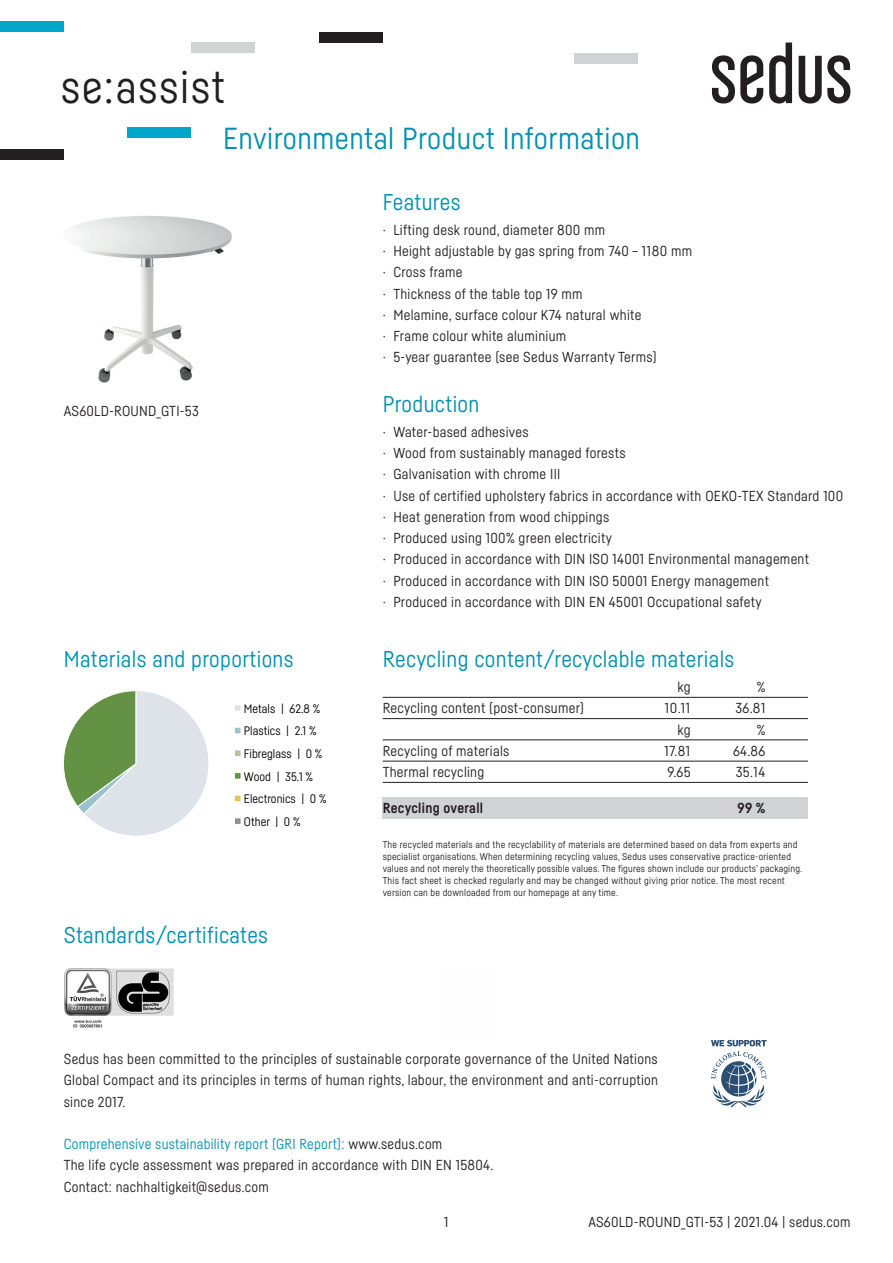
<style>
.page{position:relative;width:893px;height:1263px;background:#fff}
.page>*{position:absolute;margin:0;border:0;box-sizing:border-box;transform-origin:0 0}
.t1{font:45px "Sedus Sans";letter-spacing:.03em;color:#231f20}
.t2{font:30px "Sedus Sans";letter-spacing:.015em;color:#0091b2}
.t3{font:22.5px "Sedus Sans";letter-spacing:.015em;color:#0091b2}
.t4{font:14.25px/21.3px "Sedus Sans";letter-spacing:.02em;color:#231f20}
.t5{font:700 14.25px "Sedus Sans";letter-spacing:.02em;color:#231f20}
.t6{font:12.15px/22.6px "Sedus Sans";color:#000}
.t7{font:9.75px/12px "Sedus Sans";letter-spacing:.02em;color:#231f20}
.s1{color:#0091b2}
</style>
<div class="page">
<div style="left:383px;top:797px;width:425px;height:22px;background:#d1d2d4"></div>
<img style="left:70px;top:216px;width:162px;height:167px">
<svg style="left:712px;top:55px;width:51px;height:49px"></svg>
<svg style="left:769px;top:43px;width:23px;height:61px"></svg>
<svg style="left:799px;top:55px;width:51px;height:49px"></svg>
<hr style="left:383px;top:697px;width:425px;height:1px;background:#231f20">
<hr style="left:383px;top:718px;width:425px;height:1px;background:#231f20">
<hr style="left:383px;top:740px;width:425px;height:1px;background:#231f20">
<hr style="left:383px;top:761px;width:425px;height:1px;background:#231f20">
<hr style="left:383px;top:782px;width:425px;height:1px;background:#231f20">
<div style="left:0;top:21px;width:64px;height:11px;background:#00a5cb"></div>
<div style="left:191px;top:43px;width:64px;height:10px;background:#d1d2d4"></div>
<div style="left:574px;top:53px;width:64px;height:11px;background:#d1d2d4"></div>
<div style="left:128px;top:128px;width:63px;height:10px;background:#00a5cb"></div>
<div style="left:0;top:149px;width:64px;height:10px;background:#231f20"></div>
<div style="left:319px;top:32px;width:64px;height:11px;background:#231f20"></div>
<svg style="left:63px;top:690px;width:178px;height:146px"></svg>
<img style="left:64px;top:968px;width:110px;height:60px">
<svg style="left:711px;top:1040px;width:56px;height:67px"></svg>
<h1 class="t1" style="left:61px;top:59px;width:166px">se:assist</h1>
<h2 class="t2" style="left:223px;top:120px;width:418px">Environmental Product Information</h2>
<h3 class="t3" style="left:383px;top:188px;width:79px">Features</h3>
<p class="t4" style="left:383px;top:219px;width:311px">· Lifting desk round, diameter 800 mm<br>· Height adjustable by gas spring from 740 – 1180 mm · Cross frame<br>· Thickness of the table top 19 mm<br>· Melamine, surface colour K74 natural white<br>· Frame colour white aluminium<br>· 5-year guarantee (see Sedus Warranty Terms)</p>
<p class="t4" style="left:64px;top:400px;width:137px">AS60LD-ROUND_GTI-53</p>
<h3 class="t3" style="left:383px;top:390px;width:98px">Production</h3>
<h3 class="t3" style="left:64px;top:645px;width:231px">Materials and proportions</h3>
<p class="t6" style="left:244px;top:697px;width:84px">Metals | 62.8 %<br>Plastics | 2.1 %<br>Fibreglass | 0 %<br>Wood | 35.1 %<br>Electronics | 0 %<br>Other | 0 %</p>
<h3 class="t3" style="left:64px;top:922px;width:206px">Standards/certificates</h3>
<p class="t4" style="left:383px;top:421px;width:462px">· Water-based adhesives<br>· Wood from sustainably managed forests<br>· Galvanisation with chrome III<br>· Use of certified upholstery fabrics in accordance with OEKO-TEX Standard 100 · Heat generation from wood chippings<br>· Produced using 100% green electricity<br>· Produced in accordance with DIN ISO 14001 Environmental management<br>· Produced in accordance with DIN ISO 50001 Energy management<br>· Produced in accordance with DIN EN 45001 Occupational safety</p>
<h3 class="t3" style="left:383px;top:645px;width:353px">Recycling content/recyclable materials</h3>
<p class="t4" style="left:678px;top:676px;width:15px">kg</p>
<p class="t4" style="left:757px;top:676px;width:10px">%</p>
<p class="t4" style="left:383px;top:697px;width:203px">Recycling content (post-consumer)</p>
<p class="t4" style="left:665px;top:697px;width:27px">10.11</p>
<p class="t4" style="left:735px;top:697px;width:32px">36.81</p>
<p class="t4" style="left:678px;top:718px;width:15px">kg</p>
<p class="t4" style="left:757px;top:718px;width:10px">%</p>
<p class="t4" style="left:383px;top:740px;width:128px">Recycling of materials</p>
<p class="t4" style="left:664px;top:740px;width:27px">17.81</p>
<p class="t4" style="left:733px;top:740px;width:34px">64.86</p>
<p class="t4" style="left:383px;top:761px;width:103px">Thermal recycling</p>
<p class="t4" style="left:667px;top:761px;width:25px">9.65</p>
<p class="t4" style="left:736px;top:761px;width:31px">35.14</p>
<p class="t5" style="left:383px;top:799px;width:102px">Recycling overall</p>
<p class="t5" style="left:737px;top:799px;width:29px">99 %</p>
<p class="t7" style="left:383px;top:838px;width:421px">The recycled materials and the recyclability of materials are determined based on data from experts and specialist organisations. When determining recycling values, Sedus uses conservative practice-oriented values and not merely the theoretically possible values. The figures shown include our products’ packaging.<br>This fact sheet is checked regularly and may be changed without giving prior notice. The most recent version can be downloaded from our homepage at any time.</p>
<p class="t4" style="left:64px;top:1048px;width:596px;text-align:justify">Sedus has been committed to the principles of sustainable corporate governance of the United Nations Global Compact and its principles in terms of human rights, labour, the environment and anti-corruption since 2017.</p>
<p class="t4" style="left:64px;top:1133px;width:431px"><span class="s1">Comprehensive sustainability report (GRI Report):</span> www.sedus.com<br>The life cycle assessment was prepared in accordance with DIN EN 15804.<br>Contact: nachhaltigkeit@sedus.com</p>
<p class="t4" style="left:444px;top:1211px;width:6px">1</p>
<p class="t4" style="left:588px;top:1211px;width:264px">AS60LD-ROUND_GTI-53 | 2021.04 | sedus.com</p>
</div>
